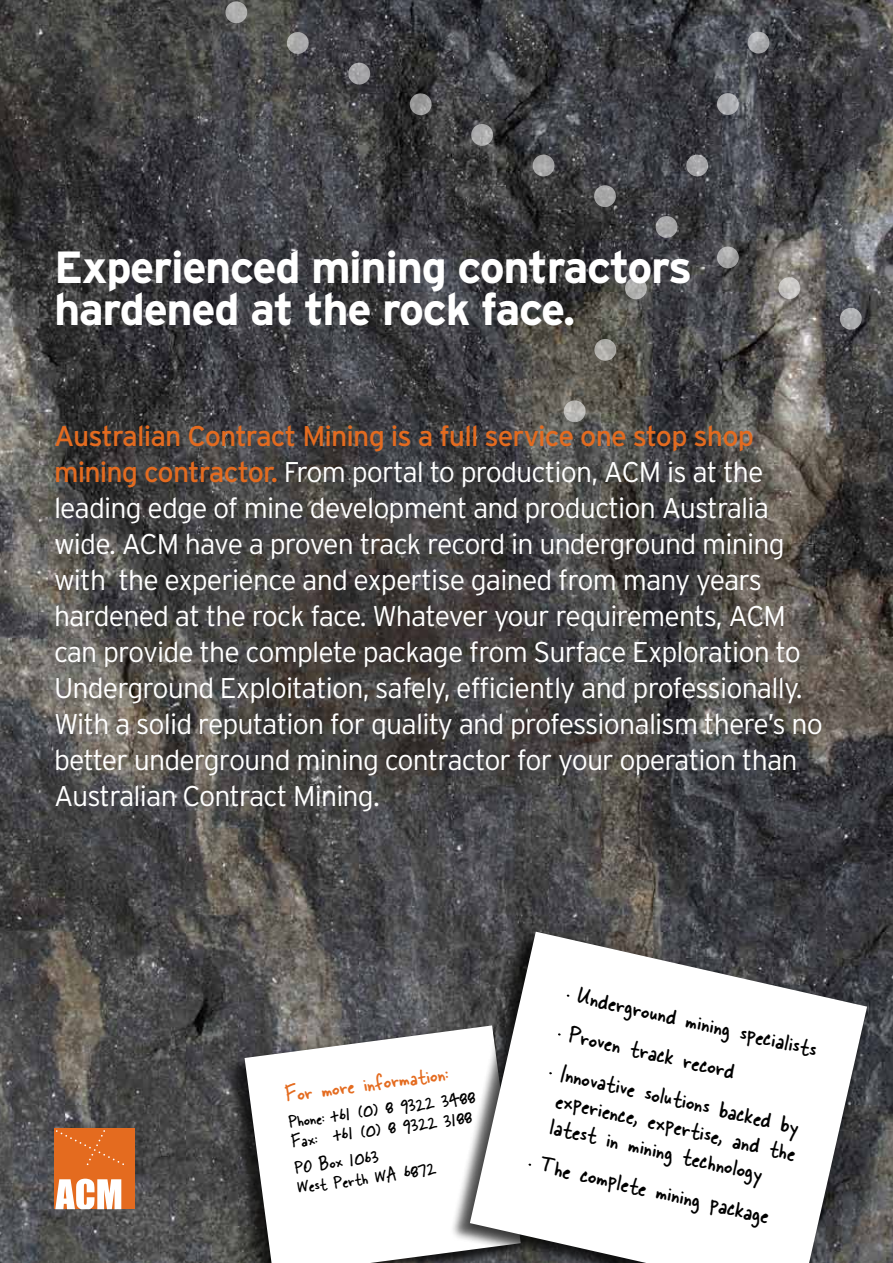
<style>
.page{position:relative;width:893px;height:1263px;background:#fff}
.page>*{position:absolute;margin:0;border:0;box-sizing:border-box;transform-origin:0 0}
.t1{font:700 45px/42px "Interstate";letter-spacing:-.03em;color:#fff}
.t2{font:300 28.5px/36px "Interstate";letter-spacing:-.03em;color:#fff}
.t3{font:27px/39.8px "Skippy Sharpie";color:#000}
.t4{font:24.3px "Skippy Sharpie";color:#e46b1f}
.t5{font:19.8px/20px "Skippy Sharpie";color:#000}
.s1{font-weight:400;color:#e46b1f}
</style>
<div class="page">
<img style="left:0;top:0;width:893px;height:1263px">
<svg style="left:225px;top:1px;width:23px;height:23px"></svg>
<svg style="left:286px;top:32px;width:23px;height:22px"></svg>
<svg style="left:348px;top:62px;width:22px;height:23px"></svg>
<svg style="left:409px;top:93px;width:23px;height:23px"></svg>
<svg style="left:471px;top:124px;width:22px;height:22px"></svg>
<svg style="left:532px;top:154px;width:23px;height:23px"></svg>
<svg style="left:594px;top:185px;width:22px;height:22px"></svg>
<svg style="left:717px;top:246px;width:22px;height:23px"></svg>
<svg style="left:778px;top:277px;width:23px;height:22px"></svg>
<svg style="left:839px;top:307px;width:23px;height:23px"></svg>
<svg style="left:747px;top:31px;width:23px;height:23px"></svg>
<svg style="left:716px;top:93px;width:23px;height:22px"></svg>
<svg style="left:686px;top:154px;width:22px;height:23px"></svg>
<svg style="left:655px;top:216px;width:23px;height:22px"></svg>
<svg style="left:625px;top:277px;width:22px;height:23px"></svg>
<svg style="left:594px;top:339px;width:23px;height:22px"></svg>
<svg style="left:563px;top:400px;width:23px;height:23px"></svg>
<div style="left:225px;top:1026px;width:291px;height:237px;background:#000;opacity:.6"></div>
<div style="left:236px;top:1022px;width:291px;height:241px;background:#000;opacity:.5"></div>
<svg style="left:245px;top:1025px;width:205px;height:238px"></svg>
<svg style="left:259px;top:1042px;width:191px;height:199px"></svg>
<svg style="left:264px;top:1043px;width:186px;height:220px"></svg>
<div style="left:54px;top:1129px;width:81px;height:80px;background:#e46b1f"></div>
<svg style="left:55px;top:1179px;width:66px;height:30px"></svg>
<svg style="left:56px;top:1130px;width:68px;height:35px"></svg>
<div style="left:450px;top:932px;width:413px;height:331px;background:#000;opacity:.6"></div>
<div style="left:461px;top:928px;width:412px;height:335px;background:#000;opacity:.5"></div>
<svg style="left:470px;top:932px;width:397px;height:331px"></svg>
<svg style="left:493px;top:956px;width:355px;height:307px"></svg>
<h1 class="t1" style="left:54px;top:246px;width:640px">Experienced mining contractors hardened at the rock face.</h1>
<p class="t2" style="left:54px;top:417px;width:770px"><span class="s1">Australian Contract Mining is a full service one stop shop mining contractor.</span> From portal to production, ACM is at the leading edge of mine development and production Australia wide. ACM have a proven track record in underground mining with the experience and expertise gained from many years hardened at the rock face. Whatever your requirements, ACM can provide the complete package from Surface Exploration to Underground Exploitation, safely, efficiently and professionally.<br>With a solid reputation for quality and professionalism there’s no better underground mining contractor for your operation than Australian Contract Mining.</p>
<p class="t4" style="left:283px;top:1074px;width:166px;rotate:-7deg">For more information:</p>
<p class="t5" style="left:287px;top:1110px;width:190px;rotate:-8deg">Phone: +61 (0) 8 9322 3488<br>Fax: +61 (0) 8 9322 3188</p>
<p class="t5" style="left:293px;top:1156px;width:141px;rotate:-8deg">PO Box 1063<br>West Perth WA 6872</p>
<p class="t3" style="left:584px;top:972px;width:246px;rotate:13deg">Underground mining specialists<br>Proven track record<br>Innovative solutions backed by</p>
<p class="t3" style="left:560px;top:1082px;width:247px;line-height:27px;rotate:13deg">experience, expertise, and the latest in mining technology</p>
<p class="t3" style="left:545px;top:1141px;width:236px;rotate:13deg">The complete mining package</p>
</div>
